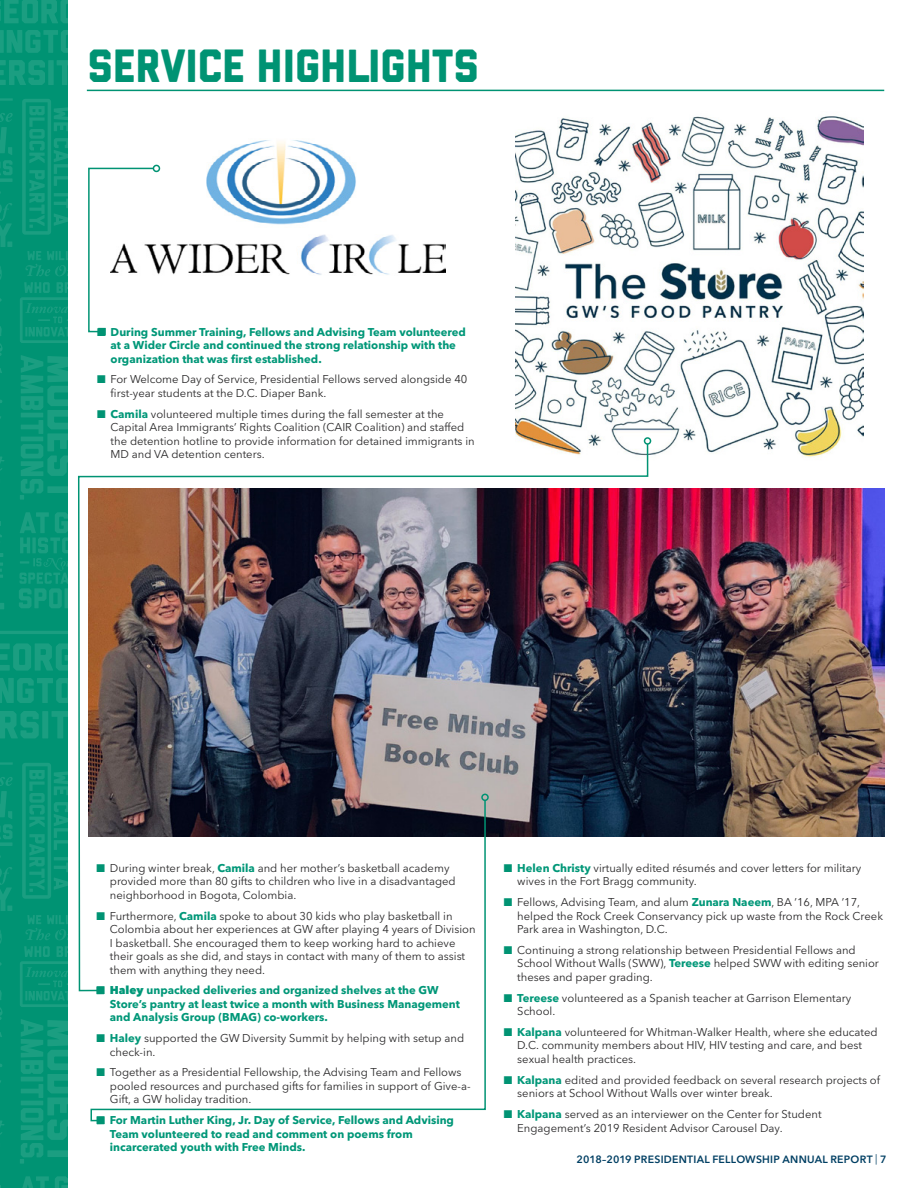
<style>
.page{position:relative;width:918px;height:1188px;background:#fff}
.page>*{position:absolute;margin:0;border:0;box-sizing:border-box;transform-origin:0 0}
.t1{font:46.5px "GW Liberated";color:#009373}
.t2{font:11.25px/13.5px "Avenir Next LT Pro";color:#292829}
.t3{font:700 11.25px/13.5px "Avenir Next LT Pro";color:#009778}
.t4{font:600 10.5px "Avenir Next LT Pro";letter-spacing:.025em;color:#003f63}
.s1{color:#009373}
.s2{font-weight:700;color:#009778}
.s3{font-weight:800}
.s4{font-weight:400}
</style>
<div class="page">
<div style="left:0;top:0;width:68px;height:1188px;background:#009373"></div>
<svg style="left:0;top:98px;width:13px;height:3px"></svg>
<svg style="left:0;top:113px;width:13px;height:69px"></svg>
<svg style="left:0;top:192px;width:12px;height:55px"></svg>
<svg style="left:0;top:266px;width:2px;height:36px"></svg>
<svg style="left:0;top:326px;width:2px;height:30px"></svg>
<svg style="left:0;top:456px;width:4px;height:15px"></svg>
<svg style="left:0;top:563px;width:3px;height:15px"></svg>
<svg style="left:0;top:603px;width:4px;height:6px"></svg>
<svg style="left:0;top:553px;width:3px;height:4px"></svg>
<svg style="left:19px;top:512px;width:49px;height:96px"></svg>
<svg style="left:22px;top:99px;width:46px;height:136px"></svg>
<svg style="left:25px;top:251px;width:43px;height:25px"></svg>
<svg style="left:20px;top:282px;width:48px;height:61px"></svg>
<svg style="left:20px;top:355px;width:48px;height:145px"></svg>
<svg style="left:0;top:0;width:68px;height:23px"></svg>
<svg style="left:0;top:30px;width:68px;height:23px"></svg>
<svg style="left:0;top:60px;width:45px;height:25px"></svg>
<div style="left:48px;top:60px;width:6px;height:25px;background:#1b9e81"></div>
<svg style="left:57px;top:60px;width:11px;height:25px"></svg>
<svg style="left:0;top:762px;width:13px;height:3px"></svg>
<svg style="left:0;top:777px;width:13px;height:69px"></svg>
<svg style="left:0;top:856px;width:12px;height:55px"></svg>
<svg style="left:0;top:930px;width:2px;height:36px"></svg>
<svg style="left:0;top:990px;width:2px;height:30px"></svg>
<svg style="left:0;top:1121px;width:4px;height:14px"></svg>
<svg style="left:22px;top:1176px;width:27px;height:12px"></svg>
<svg style="left:55px;top:1176px;width:13px;height:12px"></svg>
<svg style="left:22px;top:763px;width:46px;height:136px"></svg>
<svg style="left:25px;top:915px;width:43px;height:25px"></svg>
<svg style="left:20px;top:946px;width:48px;height:61px"></svg>
<svg style="left:20px;top:1019px;width:48px;height:145px"></svg>
<svg style="left:0;top:643px;width:68px;height:28px"></svg>
<svg style="left:0;top:678px;width:68px;height:25px"></svg>
<svg style="left:0;top:711px;width:39px;height:28px"></svg>
<div style="left:42px;top:711px;width:6px;height:27px;background:#1b9e81"></div>
<svg style="left:51px;top:711px;width:17px;height:27px"></svg>
<svg style="left:0;top:631px;width:68px;height:3px"></svg>
<hr style="left:87px;top:90px;width:797px;height:1px;background:#009373">
<img style="left:153px;top:140px;width:293px;height:135px">
<img style="left:515px;top:116px;width:349px;height:342px">
<img style="left:649px;top:488px;width:235px;height:349px">
<svg style="left:88px;top:167px;width:67px;height:166px"></svg>
<div style="left:98px;top:328px;width:8px;height:7px;border:2px solid #009373"></div>
<div style="left:153px;top:165px;width:7px;height:7px;border:2px solid #009373;border-radius:50%"></div>
<svg style="left:90px;top:992px;width:396px;height:130px"></svg>
<div style="left:97px;top:1117px;width:7px;height:7px;border:2px solid #009373"></div>
<img style="left:78px;top:442px;width:571px;height:550px">
<div style="left:644px;top:437px;width:7px;height:8px;border:2px solid #009373;border-radius:50%"></div>
<div style="left:97px;top:987px;width:7px;height:7px;border:2px solid #009373"></div>
<h1 class="t1" style="left:88px;top:49px;width:393px">SERVICE HIGHLIGHTS</h1>
<p class="t3" style="left:111px;top:325px;width:357px;text-indent:-14px"><span class="s1">■</span> During Summer Training, Fellows and Advising Team volunteered at a Wider Circle and continued the strong relationship with the organization that was first established.</p>
<p class="t2" style="left:111px;top:373px;width:358px;text-indent:-14px"><span class="s1">■</span> For Welcome Day of Service, Presidential Fellows served alongside 40 first-year students at the D.C. Diaper Bank.</p>
<p class="t2" style="left:111px;top:407px;width:366px;text-indent:-14px"><span class="s1">■</span> <span class="s2">Camila</span> volunteered multiple times during the fall semester at the Capital Area Immigrants’ Rights Coalition (CAIR Coalition) and staffed the detention hotline to provide information for detained immigrants in MD and VA detention centers.</p>
<p class="t2" style="left:110px;top:861px;width:347px;text-indent:-14px"><span class="s1">■</span> During winter break, <span class="s2">Camila</span> and her mother’s basketball academy provided more than 80 gifts to children who live in a disadvantaged neighborhood in Bogota, Colombia.</p>
<p class="t2" style="left:110px;top:909px;width:367px;text-indent:-14px"><span class="s1">■</span> Furthermore, <span class="s2">Camila</span> spoke to about 30 kids who play basketball in Colombia about her experiences at GW after playing 4 years of Division I basketball. She encouraged them to keep working hard to achieve their goals as she did, and stays in contact with many of them to assist them with anything they need.</p>
<p class="t3" style="left:110px;top:984px;width:352px;text-indent:-14px"><span class="s1">■</span> <span class="s3">Haley</span> unpacked deliveries and organized shelves at the GW<br>Store’s pantry at least twice a month with Business Management and Analysis Group (BMAG) co-workers.</p>
<p class="t2" style="left:110px;top:1032px;width:356px;text-indent:-14px"><span class="s1">■</span> <span class="s2">Haley</span> supported the GW Diversity Summit by helping with setup and check-in.</p>
<p class="t2" style="left:110px;top:1066px;width:362px;text-indent:-14px"><span class="s1">■</span> Together as a Presidential Fellowship, the Advising Team and Fellows pooled resources and purchased gifts for families in support of Give-a-<br>Gift, a GW holiday tradition.</p>
<p class="t3" style="left:110px;top:1114px;width:346px;text-indent:-14px"><span class="s1">■</span> For Martin Luther King, Jr. Day of Service, Fellows and Advising<br>Team volunteered to read and comment on poems from incarcerated youth with Free Minds.</p>
<p class="t2" style="left:517px;top:861px;width:345px;text-indent:-14px"><span class="s1">■</span> <span class="s2">Helen Christy</span> virtually edited résumés and cover letters for military wives in the Fort Bragg community.</p>
<p class="t2" style="left:517px;top:895px;width:367px;text-indent:-14px"><span class="s1">■</span> Fellows, Advising Team, and alum <span class="s2">Zunara Naeem</span>, BA ’16, MPA ’17, helped the Rock Creek Conservancy pick up waste from the Rock Creek<br>Park area in Washington, D.C.</p>
<p class="t2" style="left:517px;top:943px;width:363px;text-indent:-14px"><span class="s1">■</span> Continuing a strong relationship between Presidential Fellows and<br>School Without Walls (SWW), <span class="s2">Tereese</span> helped SWW with editing senior theses and paper grading.</p>
<p class="t2" style="left:517px;top:991px;width:336px;text-indent:-14px"><span class="s1">■</span> <span class="s2">Tereese</span> volunteered as a Spanish teacher at Garrison Elementary<br>School.</p>
<p class="t2" style="left:517px;top:1025px;width:362px;text-indent:-14px"><span class="s1">■</span> <span class="s2">Kalpana</span> volunteered for Whitman-Walker Health, where she educated<br>D.C. community members about HIV, HIV testing and care, and best sexual health practices.</p>
<p class="t2" style="left:517px;top:1073px;width:364px;text-indent:-14px"><span class="s1">■</span> <span class="s2">Kalpana</span> edited and provided feedback on several research projects of seniors at School Without Walls over winter break.</p>
<p class="t2" style="left:517px;top:1107px;width:306px;text-indent:-14px"><span class="s1">■</span> <span class="s2">Kalpana</span> served as an interviewer on the Center for Student<br>Engagement’s 2019 Resident Advisor Carousel Day.</p>
<p class="t4" style="left:577px;top:1153px;width:312px">2018–2019 PRESIDENTIAL FELLOWSHIP ANNUAL REPORT <span class="s4">|</span> 7</p>
</div>
